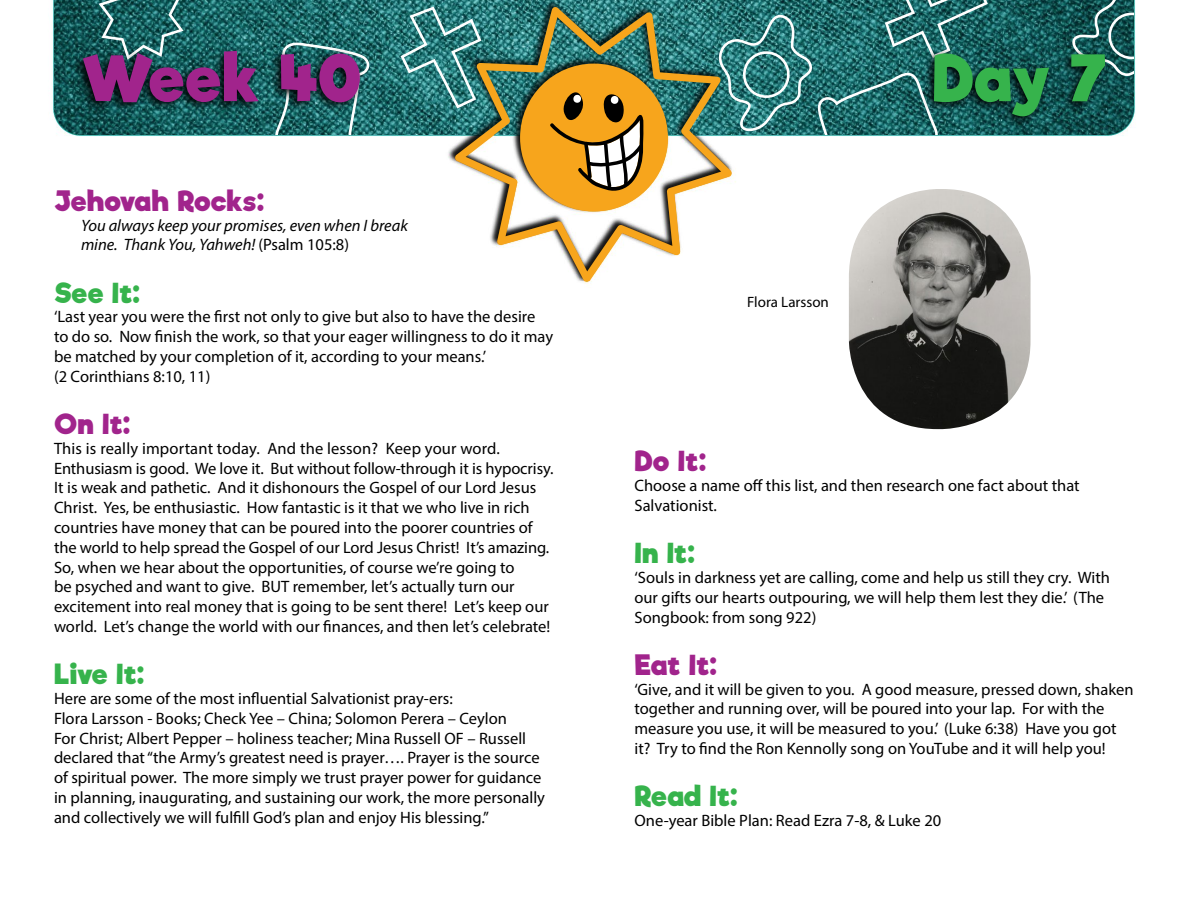
<style>
.page{position:relative;width:1188px;height:918px;background:#fff}
.page>*{position:absolute;margin:0;border:0;box-sizing:border-box;transform-origin:0 0}
.t1{font:700 61.5px "Riffic";letter-spacing:-.01em;color:#a1248c}
.t2{font:700 61.5px "Riffic";color:#36b34c}
.t3{font:700 27px "Riffic";letter-spacing:-.015em;color:#a1248c}
.t4{font:700 27px "Riffic";letter-spacing:-.01em;color:#36b34c}
.t5{font:16.5px/19.8px "Myriad Pro";color:#000}
.t6{font:italic 16.5px/19.8px "Myriad Pro";color:#000}
.t7{font:15px "Myriad Pro";color:#000}
.s1{font-style:normal}
</style>
<div class="page">
<img style="left:54px;top:0;width:1080px;height:135px">
<svg style="left:99px;top:0;width:85px;height:47px;background:#2e6f6e"></svg>
<svg style="left:275px;top:43px;width:95px;height:92px;background:#327777"></svg>
<svg style="left:401px;top:7px;width:44px;height:102px;background:#3f8686"></svg>
<svg style="left:735px;top:0;width:253px;height:135px;background:#317777"></svg>
<svg style="left:1072px;top:0;width:62px;height:76px;background:#2f6666"></svg>
<img style="left:445px;top:0;width:290px;height:176px">
<svg style="left:455px;top:7px;width:277px;height:274px"></svg>
<svg style="left:549px;top:79px;width:95px;height:114px;background:#c6923a"></svg>
<div style="left:72px;top:47px;width:292px;height:67px;background:#000;opacity:.95"></div>
<div style="left:922px;top:48px;width:188px;height:80px;background:#000;opacity:.95"></div>
<img style="left:849px;top:189px;width:182px;height:240px">
<p class="t1" style="left:81px;top:40px;width:282px">Week 40</p>
<p class="t2" style="left:932px;top:40px;width:176px">Day 7</p>
<p class="t3" style="left:54px;top:184px;width:212px">Jehovah Rocks:</p>
<p class="t6" style="left:81px;top:215px;width:328px">You always keep your promises, even when I break mine. Thank You, Yahweh! <span class="s1">(Psalm 105:8)</span></p>
<p class="t4" style="left:54px;top:276px;width:88px">See It:</p>
<p class="t5" style="left:54px;top:307px;width:501px">‘Last year you were the first not only to give but also to have the desire to do so. Now finish the work, so that your eager willingness to do it may be matched by your completion of it, according to your means.’<br>(2 Corinthians 8:10, 11)</p>
<p class="t3" style="left:54px;top:407px;width:78px">On It:</p>
<p class="t5" style="left:54px;top:438px;width:501px">This is really important today. And the lesson? Keep your word.<br>Enthusiasm is good. We love it. But without follow-through it is hypocrisy.<br>It is weak and pathetic. And it dishonours the Gospel of our Lord Jesus Christ. Yes, be enthusiastic. How fantastic is it that we who live in rich countries have money that can be poured into the poorer countries of the world to help spread the Gospel of our Lord Jesus Christ! It’s amazing.<br>So, when we hear about the opportunities, of course we’re going to<br>be psyched and want to give. BUT remember, let’s actually turn our excitement into real money that is going to be sent there! Let’s keep our world. Let’s change the world with our finances, and then let’s celebrate!</p>
<p class="t4" style="left:54px;top:657px;width:92px">Live It:</p>
<p class="t5" style="left:54px;top:688px;width:493px">Here are some of the most influential Salvationist pray-ers:<br>Flora Larsson - Books; Check Yee – China; Solomon Perera – Ceylon<br>For Christ; Albert Pepper – holiness teacher; Mina Russell OF – Russell declared that “the Army’s greatest need is prayer…. Prayer is the source of spiritual power. The more simply we trust prayer power for guidance in planning, inaugurating, and sustaining our work, the more personally and collectively we will fulfill God’s plan and enjoy His blessing.”</p>
<p class="t7" style="left:747px;top:293px;width:83px">Flora Larsson</p>
<p class="t3" style="left:634px;top:445px;width:73px">Do It:</p>
<p class="t5" style="left:634px;top:475px;width:447px">Choose a name off this list, and then research one fact about that<br>Salvationist.</p>
<p class="t4" style="left:634px;top:536px;width:62px">In It:</p>
<p class="t5" style="left:634px;top:567px;width:477px">‘Souls in darkness yet are calling, come and help us still they cry. With our gifts our hearts outpouring, we will help them lest they die.’ (The<br>Songbook: from song 922)</p>
<p class="t3" style="left:634px;top:648px;width:84px">Eat It:</p>
<p class="t5" style="left:634px;top:679px;width:501px">‘Give, and it will be given to you. A good measure, pressed down, shaken together and running over, will be poured into your lap. For with the measure you use, it will be measured to you.’ (Luke 6:38) Have you got it? Try to find the Ron Kennolly song on YouTube and it will help you!</p>
<p class="t4" style="left:634px;top:779px;width:105px">Read It:</p>
<p class="t5" style="left:634px;top:810px;width:308px">One-year Bible Plan: Read Ezra 7-8, &amp; Luke 20</p>
</div>
